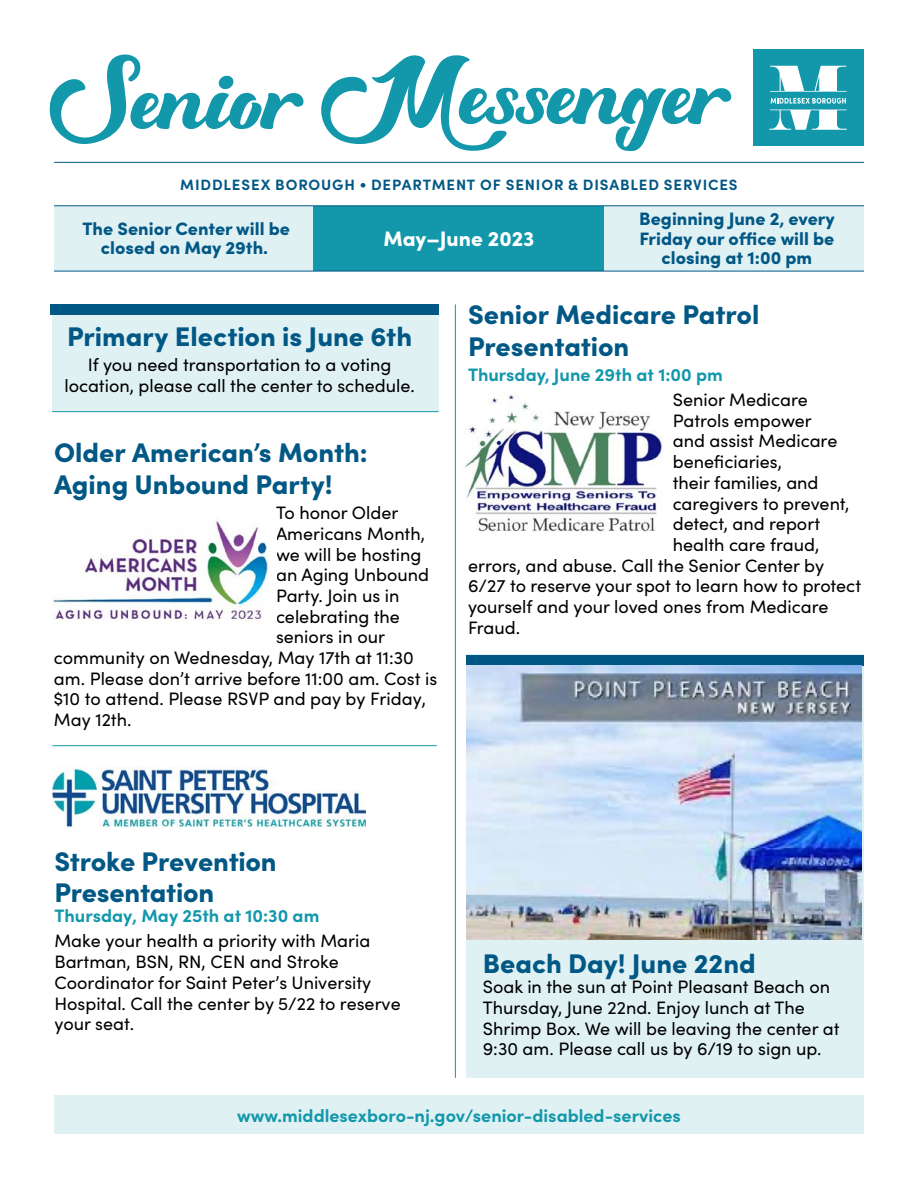
<style>
.page{position:relative;width:918px;height:1188px;background:#fff}
.page>*{position:absolute;margin:0;border:0;box-sizing:border-box;transform-origin:0 0}
.t1{font:900 27px/32.4px "Sofia Pro";color:#025885}
.t2{font:900 21px "Sofia Pro";color:#fff}
.t3{font:18px/20.7px "Sofia Pro";color:#000}
.t4{font:700 18px "Sofia Pro";color:#1297ab}
.t5{font:900 18px/19.5px "Sofia Pro";color:#025885;text-align:center}
.t6{font:700 15px "Sofia Pro";letter-spacing:.06em;color:#025885}
</style>
<div class="page">
<div style="left:54px;top:1096px;width:810px;height:38px;background:#e0f1f4"></div>
<div style="left:54px;top:206px;width:809px;height:65px;background:#e0f1f4"></div>
<div style="left:52px;top:305px;width:387px;height:106px;background:#e0f1f4"></div>
<div style="left:467px;top:655px;width:397px;height:423px;background:#e0f1f4"></div>
<div style="left:314px;top:206px;width:290px;height:65px;background:#1297ab"></div>
<svg style="left:753px;top:50px;width:110px;height:96px"></svg>
<hr style="left:54px;top:162px;width:810px;height:1px;background:#025885">
<svg style="left:49px;top:54px;width:682px;height:98px"></svg>
<hr style="left:54px;top:206px;width:810px;height:1px;background:#025885">
<hr style="left:54px;top:271px;width:810px;height:1px;background:#025885">
<div style="left:467px;top:655px;width:397px;height:10px;background:#025885"></div>
<div style="left:50px;top:304px;width:388px;height:11px;background:#025885"></div>
<hr style="left:52px;top:745px;width:385px;height:1px;background:#1297ab">
<hr style="left:52px;top:411px;width:386px;height:1px;background:#1297ab">
<hr style="left:455px;top:304px;width:1px;height:774px;background:#1297ab">
<img style="left:52px;top:518px;width:217px;height:106px">
<img style="left:52px;top:766px;width:314px;height:62px">
<img style="left:465px;top:393px;width:198px;height:139px">
<img style="left:467px;top:665px;width:394px;height:275px">
<p class="t6" style="left:180px;top:173px;width:559px">MIDDLESEX BOROUGH • DEPARTMENT OF SENIOR &amp; DISABLED SERVICES</p>
<p class="t5" style="left:639px;top:207px;width:197px">Beginning June 2, every<br>Friday our office will be closing at 1:00 pm</p>
<p class="t5" style="left:83px;top:217px;width:209px">The Senior Center will be closed on May 29th.</p>
<p class="t2" style="left:384px;top:222px;width:152px">May–June 2023</p>
<h1 class="t1" style="left:67px;top:318px;width:347px">Primary Election is June 6th</h1>
<p class="t3" style="left:64px;top:353px;width:352px;text-align:center">If you need transportation to a voting location, please call the center to schedule.</p>
<h1 class="t1" style="left:54px;top:434px;width:315px">Older American’s Month:<br>Aging Unbound Party!</h1>
<p class="t3" style="left:276px;top:502px;width:124px">To honor Older</p>
<p class="t3" style="left:276px;top:522px;width:150px">Americans Month,</p>
<p class="t3" style="left:276px;top:543px;width:147px">we will be hosting</p>
<p class="t3" style="left:276px;top:564px;width:155px">an Aging Unbound</p>
<p class="t3" style="left:276px;top:584px;width:125px">Party. Join us in</p>
<p class="t3" style="left:276px;top:605px;width:125px">celebrating the</p>
<p class="t3" style="left:276px;top:626px;width:111px">seniors in our</p>
<p class="t3" style="left:54px;top:646px;width:361px">community on Wednesday, May 17th at 11:30</p>
<p class="t3" style="left:54px;top:667px;width:385px">am. Please don’t arrive before 11:00 am. Cost is</p>
<p class="t3" style="left:54px;top:688px;width:374px">$10 to attend. Please RSVP and pay by Friday,</p>
<p class="t3" style="left:54px;top:709px;width:79px">May 12th.</p>
<h1 class="t1" style="left:468px;top:295px;width:293px">Senior Medicare Patrol<br>Presentation</h1>
<p class="t4" style="left:468px;top:361px;width:256px">Thursday, June 29th at 1:00 pm</p>
<p class="t3" style="left:673px;top:388px;width:137px">Senior Medicare</p>
<p class="t3" style="left:673px;top:409px;width:141px">Patrols empower</p>
<p class="t3" style="left:673px;top:430px;width:166px">and assist Medicare</p>
<p class="t3" style="left:673px;top:451px;width:111px">beneficiaries,</p>
<p class="t3" style="left:673px;top:471px;width:147px">their families, and</p>
<p class="t3" style="left:673px;top:492px;width:178px">caregivers to prevent,</p>
<p class="t3" style="left:673px;top:513px;width:149px">detect, and report</p>
<p class="t3" style="left:673px;top:533px;width:148px">health care fraud,</p>
<p class="t3" style="left:468px;top:554px;width:358px">errors, and abuse. Call the Senior Center by</p>
<p class="t3" style="left:468px;top:575px;width:395px">6/27 to reserve your spot to learn how to protect</p>
<p class="t3" style="left:468px;top:595px;width:362px">yourself and your loved ones from Medicare</p>
<p class="t3" style="left:468px;top:616px;width:54px">Fraud.</p>
<h1 class="t1" style="left:54px;top:843px;width:224px;line-height:31px">Stroke Prevention<br>Presentation</h1>
<p class="t4" style="left:54px;top:902px;width:267px">Thursday, May 25th at 10:30 am</p>
<p class="t3" style="left:54px;top:930px;width:348px">Make your health a priority with Maria Bartman, BSN, RN, CEN and Stroke Coordinator for Saint Peter’s University Hospital. Call the center by 5/22 to reserve your seat.</p>
<h1 class="t1" style="left:483px;top:945px;width:275px">Beach Day! June 22nd</h1>
<p class="t3" style="left:483px;top:976px;width:358px">Soak in the sun at Point Pleasant Beach on Thursday, June 22nd. Enjoy lunch at The Shrimp Box. We will be leaving the center at 9:30 am. Please call us by 6/19 to sign up.</p>
<p class="t4" style="left:237px;top:1102px;width:445px">www.middlesexboro-nj.gov/senior-disabled-services</p>
</div>
